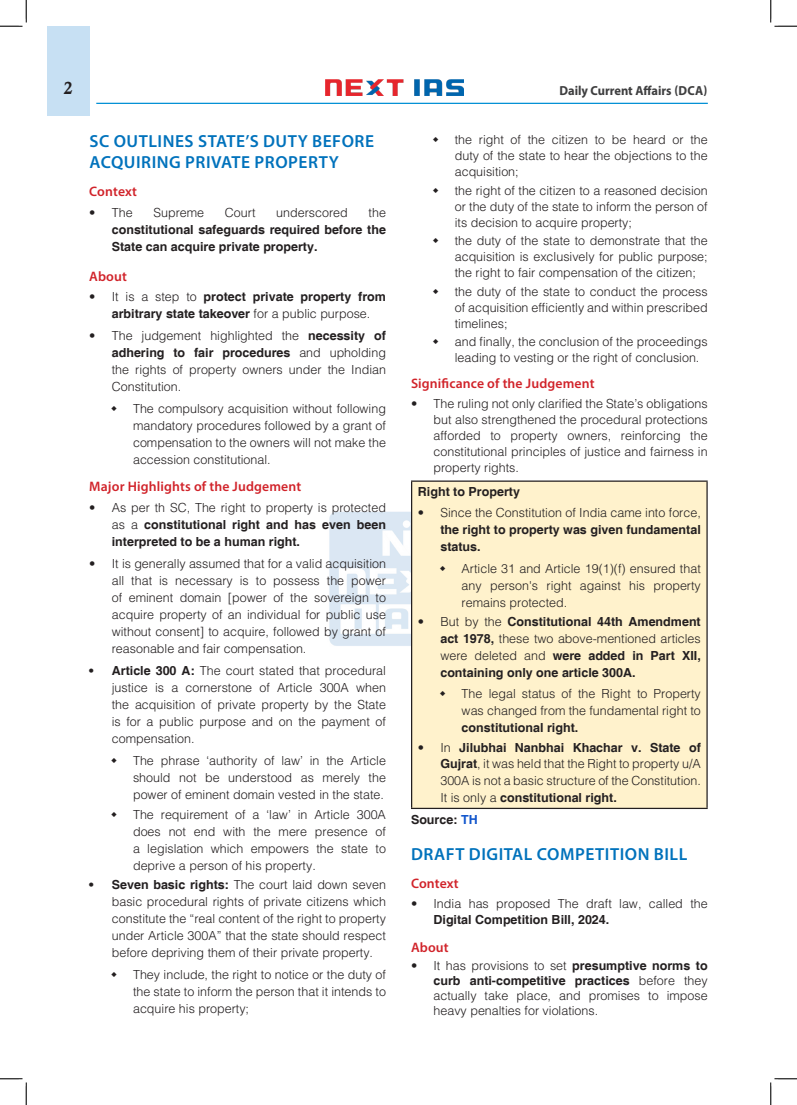
<style>
.page{position:relative;width:797px;height:1105px;background:#fff}
.page>*{position:absolute;margin:0;border:0;box-sizing:border-box;transform-origin:0 0}
.H-1{font:600 17.5px/20.2px "Myriad Pro";letter-spacing:.03em;color:#0072bc}
.t1{font:17.5px "Calis MT Bol";color:#231f20}
.H-2{font:600 13.75px "Myriad Pro";letter-spacing:.01em;color:#d1232a}
.t2{font:700 13.12px "Myriad Pro";color:#3e3e3f;scale:.95 1}
.t3{font:300 12.5px/17px "Helvetica";color:#231f20;text-align:justify}
.body{font:700 12.5px/16.9px "Helvetica";color:#231f20;text-align:justify}
.s1{font-weight:300}
.s2{font-weight:700}
.s3{color:#15c}
</style>
<div class="page">
<div style="left:47px;top:26px;width:42px;height:89px;background:#c7e0f3"></div>
<img style="left:325px;top:80px;width:138px;height:15px">
<hr style="left:96px;top:103px;width:611px;height:1px;background:#008fd5">
<img style="left:329px;top:511px;width:82px;height:135px">
<div style="left:411px;top:481px;width:296px;height:327px;background:#fff2cc"></div>
<hr style="left:411px;top:480px;width:296px;height:2px;background:#231f20">
<hr style="left:411px;top:808px;width:296px;height:1px;background:#231f20">
<hr style="left:411px;top:482px;width:1px;height:326px;background:#231f20">
<hr style="left:706px;top:482px;width:1px;height:326px;background:#231f20">
<svg style="left:0;top:0;width:27px;height:27px"></svg>
<svg style="left:0;top:1078px;width:27px;height:27px"></svg>
<svg style="left:770px;top:0;width:27px;height:27px"></svg>
<svg style="left:770px;top:1078px;width:27px;height:27px"></svg>
<h1 class="t1" style="left:64px;top:78px;width:10px">2</h1>
<p class="t2" style="left:559px;top:82px;width:157px">Daily Current Affairs (DCA)</p>
<p class="t3" style="left:455px;top:131px;width:254px;line-height:16px">the right of the citizen to be heard or the duty of the state to hear the objections to the acquisition;</p>
<p class="t3" style="left:455px;top:182px;width:254px;line-height:16px">the right of the citizen to a reasoned decision or the duty of the state to inform the person of its decision to acquire property;</p>
<p class="t3" style="left:455px;top:232px;width:254px;line-height:16px">the duty of the state to demonstrate that the acquisition is exclusively for public purpose; the right to fair compensation of the citizen;</p>
<p class="t3" style="left:455px;top:283px;width:254px;line-height:16px">the duty of the state to conduct the process of acquisition efficiently and within prescribed timelines;</p>
<p class="t3" style="left:455px;top:333px;width:254px;line-height:16px">and finally, the conclusion of the proceedings leading to vesting or the right of conclusion.</p>
<p class="H-2" style="left:411px;top:375px;width:185px">Significance of the Judgement</p>
<p class="t3" style="left:433px;top:395px;width:276px;line-height:16px;text-indent:-22px">• The ruling not only clarified the State’s obligations but also strengthened the procedural protections afforded to property owners, reinforcing the constitutional principles of justice and fairness in property rights.</p>
<p class="body" style="left:418px;top:484px;width:104px">Right to Property</p>
<p class="body" style="left:440px;top:505px;width:262px;text-indent:-22px"><span class="s1">• Since the Constitution of India came into force, </span>the right to property was given fundamental status.</p>
<p class="t3" style="left:461px;top:559px;width:241px">Article 31 and Article 19(1)(f) ensured that any person's right against his property remains protected.</p>
<p class="body" style="left:440px;top:614px;width:262px;text-indent:-22px"><span class="s1">• But by the</span> Constitutional 44th Amendment act 1978, <span class="s1">these two above-mentioned articles were deleted and</span> were added in Part XII, containing only one article 300A.</p>
<p class="t3" style="left:461px;top:685px;width:241px">The legal status of the Right to Property was changed from the fundamental right to <span class="s2">constitutional right.</span></p>
<p class="t3" style="left:440px;top:738px;width:262px;text-indent:-22px">• In <span class="s2">Jilubhai Nanbhai Khachar v. State of Gujrat</span>, it was held that the Right to property u/A 300A is not a basic structure of the Constitution.<br>It is only a <span class="s2">constitutional right.</span></p>
<p class="body" style="left:411px;top:811px;width:68px">Source: <span class="s3">TH</span></p>
<p class="H-1" style="left:411px;top:844px;width:278px">DRAFT DIGITAL COMPETITION BILL</p>
<p class="H-2" style="left:411px;top:874px;width:49px">Context</p>
<p class="t3" style="left:433px;top:895px;width:276px;line-height:16px;text-indent:-22px">• India has proposed The draft law, called the<br><span class="s2">Digital Competition Bill, 2024.</span></p>
<p class="H-2" style="left:411px;top:939px;width:39px">About</p>
<p class="t3" style="left:433px;top:958px;width:276px;line-height:15px;text-indent:-22px">• It has provisions to set <span class="s2">presumptive norms to curb anti-competitive practices</span> before they actually take place, and promises to impose heavy penalties for violations.</p>
<p class="H-1" style="left:89px;top:131px;width:286px">SC OUTLINES STATE’S DUTY BEFORE<br>ACQUIRING PRIVATE PROPERTY</p>
<p class="H-2" style="left:89px;top:183px;width:49px">Context</p>
<p class="t3" style="left:89px;top:204px;width:45px">• The</p>
<p class="t3" style="left:153px;top:204px;width:52px">Supreme</p>
<p class="t3" style="left:225px;top:204px;width:32px">Court</p>
<p class="t3" style="left:276px;top:204px;width:73px">underscored</p>
<p class="body" style="left:112px;top:205px;width:276px;text-indent:257px"><span class="s1">the </span>constitutional safeguards required before the State can acquire private property.</p>
<p class="H-2" style="left:89px;top:267px;width:39px">About</p>
<p class="body" style="left:89px;top:289px;width:298px;text-align:center"><span class="s1">• It is a step to</span> protect private property from arbitrary state takeover <span class="s1">for a public purpose.</span></p>
<p class="t3" style="left:112px;top:327px;width:276px;text-indent:-22px">• The judgement highlighted the <span class="s2">necessity of adhering to fair procedures</span> and upholding the rights of property owners under the Indian Constitution.</p>
<p class="t3" style="left:133px;top:400px;width:254px">The compulsory acquisition without following mandatory procedures followed by a grant of compensation to the owners will not make the accession constitutional.</p>
<p class="H-2" style="left:89px;top:478px;width:213px">Major Highlights of the Judgement</p>
<p class="body" style="left:112px;top:500px;width:276px;text-indent:-22px"><span class="s1">• As per th SC, The right to property is protected as a</span> constitutional right and has even been interpreted to be a human right.</p>
<p class="t3" style="left:112px;top:555px;width:276px;text-indent:-22px">• It is generally assumed that for a valid acquisition all that is necessary is to possess the power of eminent domain [power of the sovereign to acquire property of an individual for public use without consent] to acquire, followed by grant of reasonable and fair compensation.</p>
<p class="t3" style="left:112px;top:662px;width:276px;text-indent:-22px"><span class="s2">• Article 300 A:</span> The court stated that procedural justice is a cornerstone of Article 300A when the acquisition of private property by the State is for a public purpose and on the payment of compensation.</p>
<p class="t3" style="left:133px;top:752px;width:254px">The phrase ‘authority of law’ in the Article should not be understood as merely the power of eminent domain vested in the state.</p>
<p class="t3" style="left:133px;top:805px;width:254px">The requirement of a ‘law’ in Article 300A does not end with the mere presence of a legislation which empowers the state to deprive a person of his property.</p>
<p class="t3" style="left:112px;top:876px;width:276px;text-indent:-22px"><span class="s2">• Seven basic rights:</span> The court laid down seven basic procedural rights of private citizens which constitute the “real content of the right to property under Article 300A” that the state should respect before depriving them of their private property.</p>
<p class="t3" style="left:133px;top:966px;width:254px">They include, the right to notice or the duty of the state to inform the person that it intends to acquire his property;</p>
</div>
